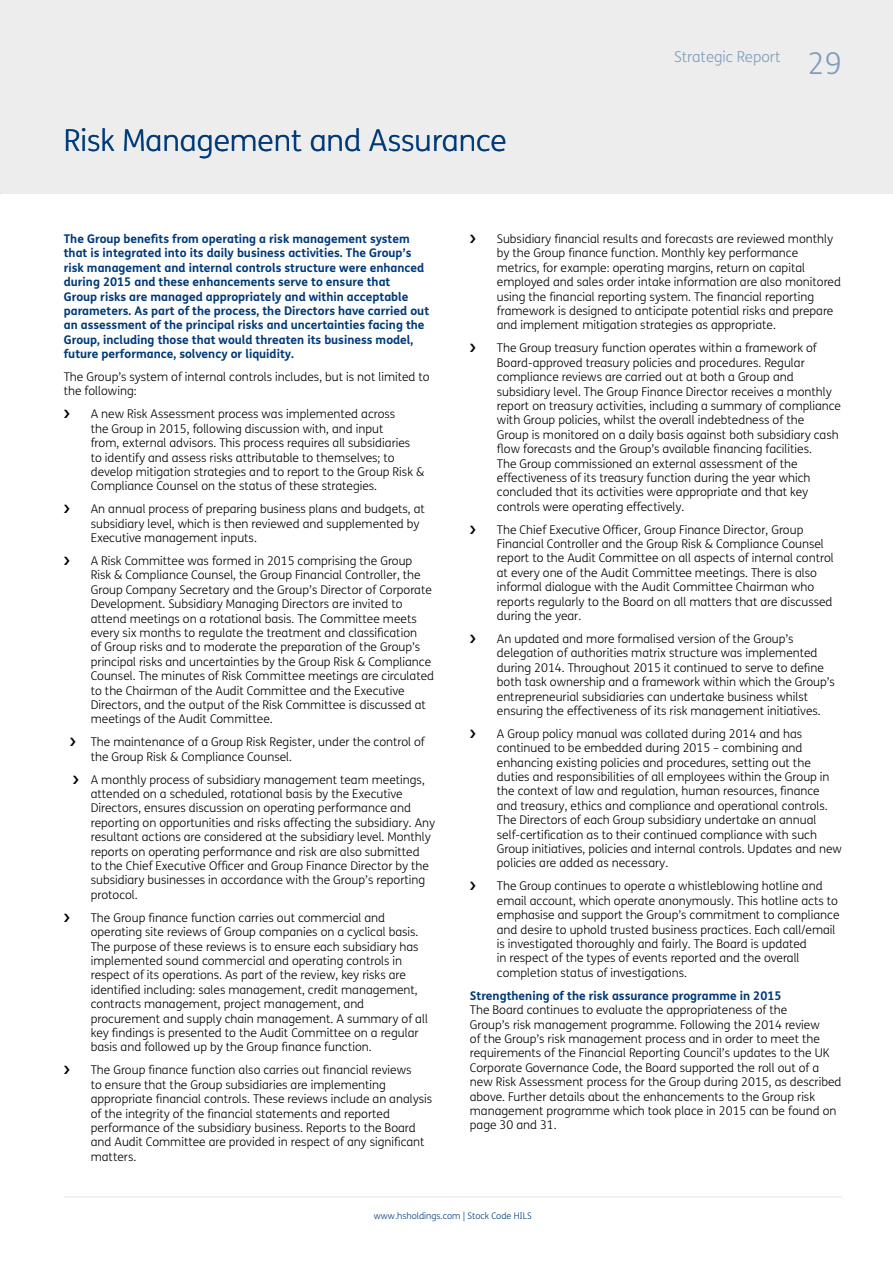
<style>
.page{position:relative;width:893px;height:1263px;background:#fff}
.page>*{position:absolute;margin:0;border:0;box-sizing:border-box;transform-origin:0 0}
.t1{font:300 30px "FS Me";color:#003a78}
.t2{font:300 30px "FS Me";color:#809cbc}
.t3{font:300 15px "FS Me";color:#809cbc}
.t4{font:300 12px/14.4px "FS Me";color:#000}
.t5{font:700 12px/14.4px "FS Me";color:#003a78}
.t6{font:300 9px "FS Me";color:#003a78}
</style>
<div class="page">
<div style="left:0;top:0;width:893px;height:194px;background:#ededed"></div>
<hr style="left:64px;top:1196px;width:778px;height:2px;background:#ededed">
<h1 class="t1" style="left:64px;top:119px;width:445px">Risk Management and Assurance</h1>
<p class="t3" style="left:674px;top:47px;width:108px">Strategic Report</p>
<h1 class="t2" style="left:807px;top:43px;width:36px">29</h1>
<p class="t5" style="left:64px;top:231px;width:367px">The Group benefits from operating a risk management system that is integrated into its daily business activities. The Group’s risk management and internal controls structure were enhanced during 2015 and these enhancements serve to ensure that<br>Group risks are managed appropriately and within acceptable parameters. As part of the process, the Directors have carried out an assessment of the principal risks and uncertainties facing the Group, including those that would threaten its business model, future performance, solvency or liquidity.</p>
<p class="t4" style="left:64px;top:369px;width:367px">The Group’s system of internal controls includes, but is not limited to the following:</p>
<p class="t4" style="left:91px;top:407px;width:335px">A new Risk Assessment process was implemented across<br>the Group in 2015, following discussion with, and input<br>from, external advisors. This process requires all subsidiaries to identify and assess risks attributable to themselves; to develop mitigation strategies and to report to the Group Risk &amp; Compliance Counsel on the status of these strategies.</p>
<p class="t4" style="left:91px;top:501px;width:336px">An annual process of preparing business plans and budgets, at subsidiary level, which is then reviewed and supplemented by<br>Executive management inputs.</p>
<p class="t4" style="left:91px;top:553px;width:345px">A Risk Committee was formed in 2015 comprising the Group Risk &amp; Compliance Counsel, the Group Financial Controller, the Group Company Secretary and the Group’s Director of Corporate Development. Subsidiary Managing Directors are invited to attend meetings on a rotational basis. The Committee meets every six months to regulate the treatment and classification<br>of Group risks and to moderate the preparation of the Group’s principal risks and uncertainties by the Group Risk &amp; Compliance Counsel. The minutes of Risk Committee meetings are circulated to the Chairman of the Audit Committee and the Executive Directors, and the output of the Risk Committee is discussed at meetings of the Audit Committee.</p>
<p class="t4" style="left:91px;top:735px;width:336px">The maintenance of a Group Risk Register, under the control of the Group Risk &amp; Compliance Counsel.</p>
<p class="t4" style="left:91px;top:772px;width:346px">A monthly process of subsidiary management team meetings, attended on a scheduled, rotational basis by the Executive Directors, ensures discussion on operating performance and reporting on opportunities and risks affecting the subsidiary. Any resultant actions are considered at the subsidiary level. Monthly reports on operating performance and risk are also submitted<br>to the Chief Executive Officer and Group Finance Director by the subsidiary businesses in accordance with the Group’s reporting protocol.</p>
<p class="t4" style="left:91px;top:910px;width:339px">The Group finance function carries out commercial and operating site reviews of Group companies on a cyclical basis.<br>The purpose of these reviews is to ensure each subsidiary has implemented sound commercial and operating controls in respect of its operations. As part of the review, key risks are identified including: sales management, credit management, contracts management, project management, and procurement and supply chain management. A summary of all key findings is presented to the Audit Committee on a regular basis and followed up by the Group finance function.</p>
<p class="t4" style="left:91px;top:1062px;width:343px">The Group finance function also carries out financial reviews<br>to ensure that the Group subsidiaries are implementing appropriate financial controls. These reviews include an analysis of the integrity of the financial statements and reported performance of the subsidiary business. Reports to the Board and Audit Committee are provided in respect of any significant matters.</p>
<p class="t4" style="left:497px;top:231px;width:346px">Subsidiary financial results and forecasts are reviewed monthly by the Group finance function. Monthly key performance metrics, for example: operating margins, return on capital employed and sales order intake information are also monitored using the financial reporting system. The financial reporting framework is designed to anticipate potential risks and prepare and implement mitigation strategies as appropriate.</p>
<p class="t4" style="left:497px;top:341px;width:346px">The Group treasury function operates within a framework of Board-approved treasury policies and procedures. Regular compliance reviews are carried out at both a Group and subsidiary level. The Group Finance Director receives a monthly report on treasury activities, including a summary of compliance with Group policies, whilst the overall indebtedness of the<br>Group is monitored on a daily basis against both subsidiary cash flow forecasts and the Group’s available financing facilities.<br>The Group commissioned an external assessment of the effectiveness of its treasury function during the year which concluded that its activities were appropriate and that key controls were operating effectively.</p>
<p class="t4" style="left:497px;top:522px;width:338px">The Chief Executive Officer, Group Finance Director, Group Financial Controller and the Group Risk &amp; Compliance Counsel report to the Audit Committee on all aspects of internal control at every one of the Audit Committee meetings. There is also informal dialogue with the Audit Committee Chairman who reports regularly to the Board on all matters that are discussed during the year.</p>
<p class="t4" style="left:497px;top:631px;width:340px">An updated and more formalised version of the Group’s delegation of authorities matrix structure was implemented during 2014. Throughout 2015 it continued to serve to define both task ownership and a framework within which the Group’s entrepreneurial subsidiaries can undertake business whilst ensuring the effectiveness of its risk management initiatives.</p>
<p class="t4" style="left:497px;top:726px;width:347px">A Group policy manual was collated during 2014 and has continued to be embedded during 2015 – combining and enhancing existing policies and procedures, setting out the duties and responsibilities of all employees within the Group in the context of law and regulation, human resources, finance and treasury, ethics and compliance and operational controls.<br>The Directors of each Group subsidiary undertake an annual self-certification as to their continued compliance with such Group initiatives, policies and internal controls. Updates and new policies are added as necessary.</p>
<p class="t4" style="left:497px;top:879px;width:344px">The Group continues to operate a whistleblowing hotline and email account, which operate anonymously. This hotline acts to emphasise and support the Group’s commitment to compliance and desire to uphold trusted business practices. Each call/email is investigated thoroughly and fairly. The Board is updated<br>in respect of the types of events reported and the overall completion status of investigations.</p>
<p class="t5" style="left:470px;top:988px;width:313px">Strengthening of the risk assurance programme in 2015</p>
<p class="t4" style="left:470px;top:1002px;width:373px">The Board continues to evaluate the appropriateness of the<br>Group’s risk management programme. Following the 2014 review<br>of the Group’s risk management process and in order to meet the requirements of the Financial Reporting Council’s updates to the UK Corporate Governance Code, the Board supported the roll out of a new Risk Assessment process for the Group during 2015, as described above. Further details about the enhancements to the Group risk management programme which took place in 2015 can be found on page 30 and 31.</p>
<p class="t6" style="left:374px;top:1209px;width:160px">www.hsholdings.com | Stock Code HILS</p>
</div>
